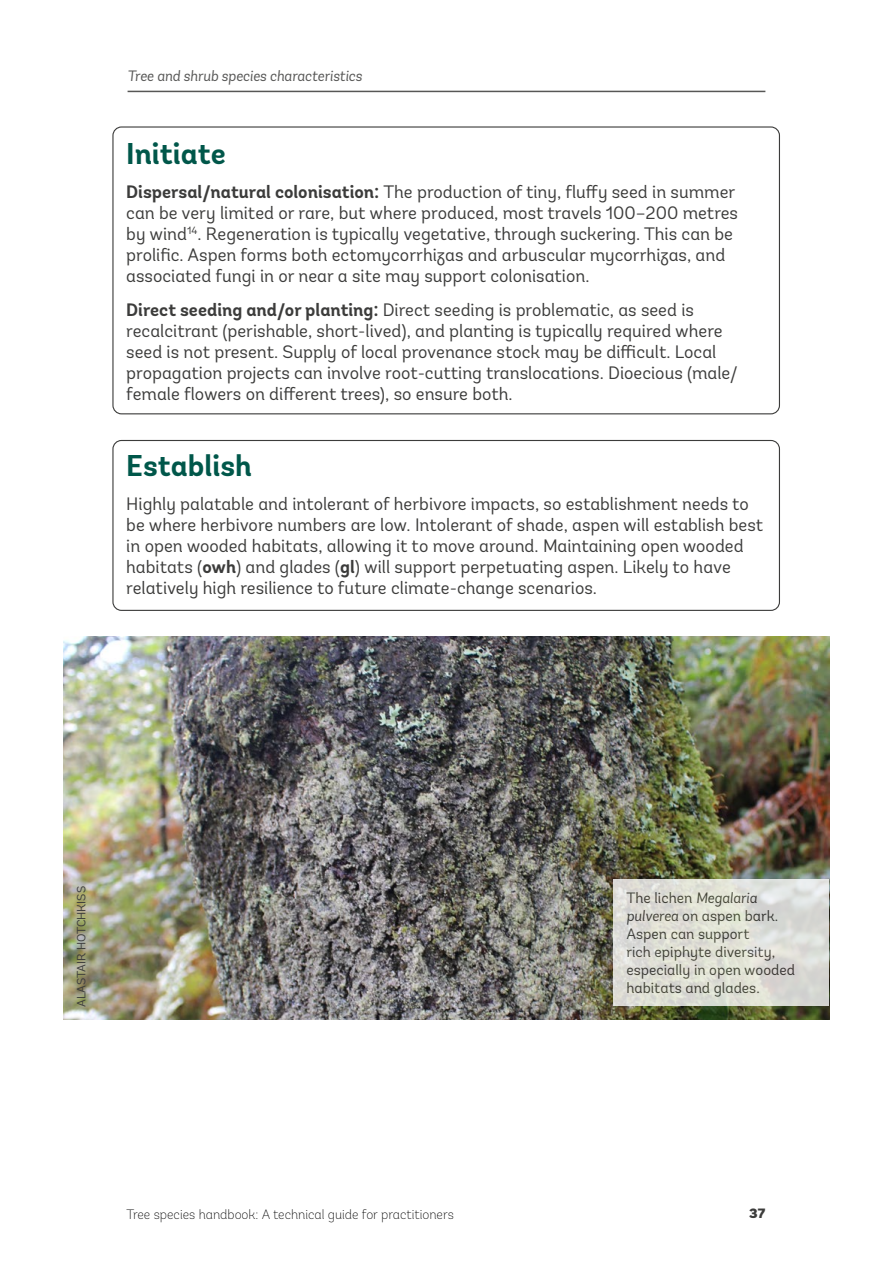
<style>
.page{position:relative;width:893px;height:1263px;background:#fff}
.page>*{position:absolute;margin:0;border:0;box-sizing:border-box;transform-origin:0 0}
.h4_sub-heading{font:700 30px "Andes";color:#00574a}
.p_body{font:18px/21px "Andes";color:#3c3c3b}
.t1{font:15px/18px "Andes";color:#3c3c3b}
.t2{font:italic 15px "Andes";color:#575756}
.t3{font:200 13.5px "Andes";color:#000}
.t4{font:900 13.5px "Andes";color:#3c3c3b}
.t5{font:12px "Andes";color:#3c3c3b}
.s1{font-weight:700}
.s2{font-style:italic}
</style>
<div class="page">
<hr style="left:128px;top:91px;width:637px;height:1px;background:#575756">
<div style="left:112px;top:440px;width:668px;height:171px;border:1px solid #3c3c3b;border-radius:9px"></div>
<img style="left:64px;top:636px;width:765px;height:383px">
<svg style="left:614px;top:879px;width:215px;height:127px;fill:#deded5"></svg>
<p class="t2" style="left:128px;top:67px;width:236px">Tree and shrub species characteristics</p>
<h4 class="h4_sub-heading" style="left:126px;top:135px;width:101px">Initiate</h4>
<p class="p_body" style="left:126px;top:181px;width:613px"><span class="s1">Dispersal/natural colonisation:</span> The production of tiny, fluffy seed in summer can be very limited or rare, but where produced, most travels 100–200 metres by wind<sup>14</sup>. Regeneration is typically vegetative, through suckering. This can be prolific. Aspen forms both ectomycorrhizas and arbuscular mycorrhizas, and associated fungi in or near a site may support colonisation.</p>
<p class="p_body" style="left:126px;top:299px;width:613px"><span class="s1">Direct seeding and/or planting:</span> Direct seeding is problematic, as seed is recalcitrant (perishable, short-lived), and planting is typically required where seed is not present. Supply of local provenance stock may be difficult. Local propagation projects can involve root-cutting translocations. Dioecious (male/ female flowers on different trees), so ensure both.</p>
<h4 class="h4_sub-heading" style="left:126px;top:447px;width:127px">Establish</h4>
<p class="p_body" style="left:126px;top:493px;width:638px">Highly palatable and intolerant of herbivore impacts, so establishment needs to be where herbivore numbers are low. Intolerant of shade, aspen will establish best in open wooded habitats, allowing it to move around. Maintaining open wooded habitats (<span class="s1">owh</span>) and glades (<span class="s1">gl</span>) will support perpetuating aspen. Likely to have relatively high resilience to future climate-change scenarios.</p>
<p class="t5" style="left:74px;top:1007px;width:123px;rotate:-90deg">ALASTAIR HOTCHKISS</p>
<p class="t1" style="left:626px;top:889px;width:170px">The lichen <span class="s2">Megalaria pulverea</span> on aspen bark.<br>Aspen can support<br>rich epiphyte diversity, especially in open wooded habitats and glades.</p>
<p class="t3" style="left:126px;top:1206px;width:329px">Tree species handbook: A technical guide for practitioners</p>
<p class="t4" style="left:749px;top:1204px;width:18px">37</p>
</div>
